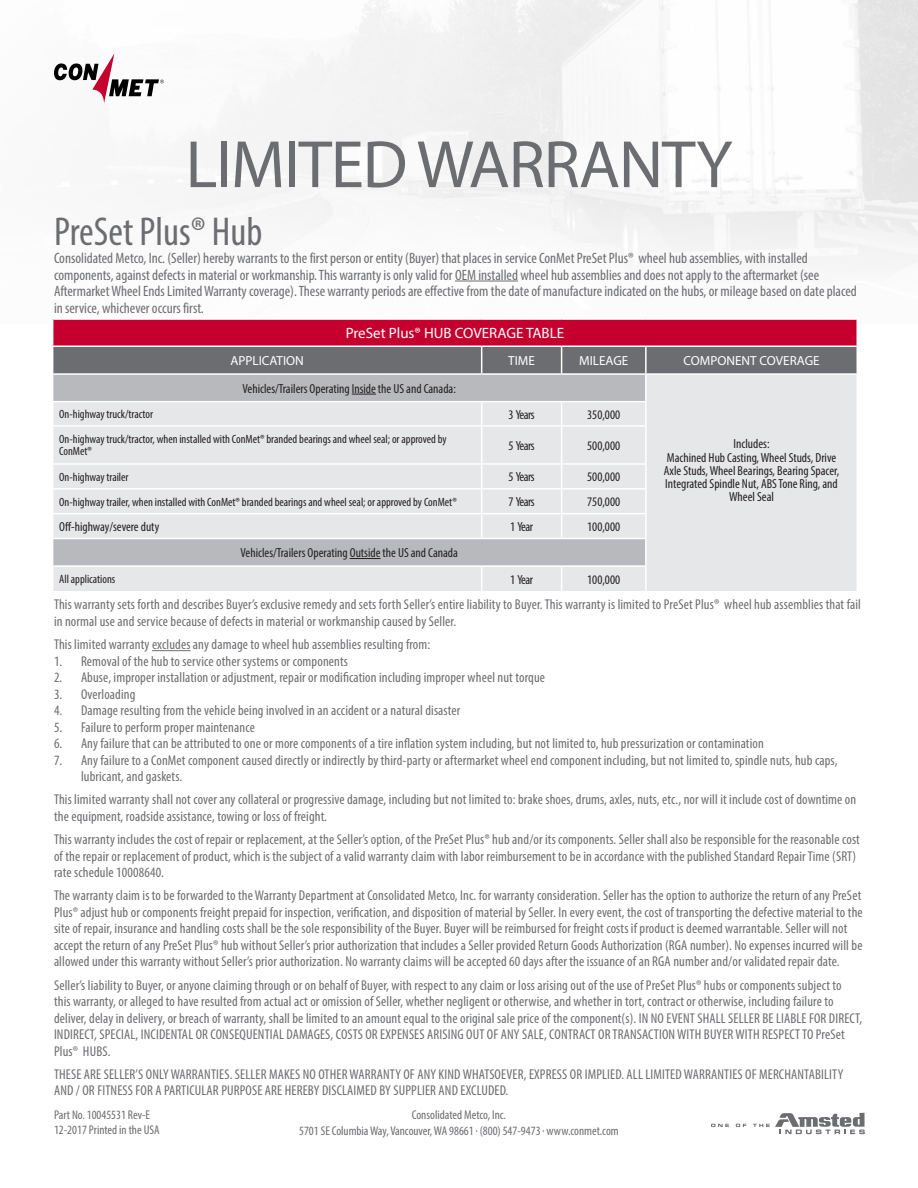
<style>
.page{position:relative;width:918px;height:1188px;background:#fff}
.page>*{position:absolute;margin:0;border:0;box-sizing:border-box;transform-origin:0 0}
.t1{font:67.5px "Myriad Pro";letter-spacing:-.02em;color:#6c6d70}
.t2{font:condensed 40.5px "Myriad Pro";color:#6c6d70}
.t3{font:condensed 15px/16.5px "Myriad Pro";color:#6c6d70}
.t4{font:15px "Myriad Pro";color:#fff}
.t5{font:condensed 14.25px/16.5px "Myriad Pro";letter-spacing:.01em;color:#6c6d70}
.t6{font:condensed 13.2px/13.2px "Myriad Pro";color:#231f20;text-align:center}
.t7{font:13.2px "Myriad Pro";color:#fff}
.t8{font:condensed 12.75px "Myriad Pro";color:#6c6d70}
.t9{font:condensed 12px/12px "Myriad Pro";color:#231f20}
.s1{font-size:7.5px}
</style>
<div class="page">
<svg style="left:53px;top:426px;width:804px;height:165px;background:#e0e1e3"></svg>
<hr style="left:52px;top:425px;width:430px;height:2px;background:#fff">
<hr style="left:482px;top:425px;width:80px;height:2px;background:#fff">
<hr style="left:481px;top:427px;width:1px;height:36px;background:#fff">
<hr style="left:562px;top:425px;width:85px;height:2px;background:#fff">
<hr style="left:561px;top:427px;width:1px;height:36px;background:#fff">
<hr style="left:645px;top:427px;width:2px;height:36px;background:#fff">
<hr style="left:52px;top:463px;width:430px;height:2px;background:#fff">
<hr style="left:482px;top:463px;width:80px;height:2px;background:#fff">
<hr style="left:562px;top:463px;width:85px;height:2px;background:#fff">
<hr style="left:645px;top:465px;width:2px;height:23px;background:#fff">
<hr style="left:52px;top:488px;width:430px;height:2px;background:#fff">
<hr style="left:482px;top:488px;width:80px;height:2px;background:#fff">
<hr style="left:562px;top:488px;width:85px;height:2px;background:#fff">
<hr style="left:645px;top:490px;width:2px;height:23px;background:#fff">
<hr style="left:52px;top:513px;width:430px;height:1px;background:#fff">
<hr style="left:482px;top:513px;width:80px;height:1px;background:#fff">
<svg style="left:481px;top:465px;width:1px;height:73px"></svg>
<hr style="left:562px;top:513px;width:85px;height:1px;background:#fff">
<svg style="left:561px;top:465px;width:1px;height:73px"></svg>
<hr style="left:645px;top:514px;width:2px;height:24px;background:#fff">
<hr style="left:52px;top:538px;width:430px;height:1px;background:#fff">
<hr style="left:482px;top:538px;width:80px;height:1px;background:#fff">
<hr style="left:562px;top:538px;width:85px;height:1px;background:#fff">
<hr style="left:645px;top:539px;width:2px;height:26px;background:#fff">
<hr style="left:52px;top:565px;width:430px;height:2px;background:#fff">
<hr style="left:482px;top:565px;width:80px;height:2px;background:#fff">
<svg style="left:481px;top:567px;width:1px;height:24px"></svg>
<hr style="left:562px;top:565px;width:85px;height:2px;background:#fff">
<svg style="left:561px;top:567px;width:1px;height:24px"></svg>
<hr style="left:645px;top:567px;width:2px;height:24px;background:#fff">
<svg style="left:52px;top:320px;width:805px;height:106px;background:#b98a97"></svg>
<hr style="left:350px;top:558px;width:30px;height:1px;background:#231f20">
<svg style="left:54px;top:54px;width:110px;height:50px"></svg>
<svg style="left:711px;top:1124px;width:18px;height:3px"></svg>
<svg style="left:736px;top:1124px;width:10px;height:3px"></svg>
<svg style="left:753px;top:1113px;width:112px;height:21px"></svg>
<hr style="left:455px;top:281px;width:63px;height:1px;background:#6c6d70">
<hr style="left:152px;top:650px;width:39px;height:1px;background:#6c6d70">
<p class="t1" style="left:186px;top:123px;width:548px">LIMITED WARRANTY</p>
<p class="t2" style="left:54px;top:207px;width:210px">PreSet Plus® Hub</p>
<p class="t3" style="left:54px;top:250px;width:804px">Consolidated Metco, Inc. (Seller) hereby warrants to the first person or entity (Buyer) that places in service ConMet PreSet Plus® wheel hub assemblies, with installed components, against defects in material or workmanship. This warranty is only valid for OEM installed wheel hub assemblies and does not apply to the aftermarket (see Aftermarket Wheel Ends Limited Warranty coverage). These warranty periods are effective from the date of manufacture indicated on the hubs, or mileage based on date placed in service, whichever occurs first.</p>
<p class="t4" style="left:346px;top:324px;width:220px">PreSet Plus® HUB COVERAGE TABLE</p>
<p class="t7" style="left:230px;top:353px;width:75px">APPLICATION</p>
<p class="t7" style="left:508px;top:353px;width:28px">TIME</p>
<p class="t7" style="left:579px;top:353px;width:51px">MILEAGE</p>
<p class="t7" style="left:683px;top:353px;width:138px">COMPONENT COVERAGE</p>
<p class="t6" style="left:243px;top:382px;width:215px">Vehicles/Trailers Operating Inside the US and Canada:</p>
<p class="t9" style="left:59px;top:408px;width:95px">On-highway truck/tractor</p>
<p class="t6" style="left:509px;top:408px;width:28px">3 Years</p>
<p class="t6" style="left:587px;top:408px;width:34px">350,000</p>
<p class="t9" style="left:59px;top:433px;width:389px">On-highway truck/tractor, when installed with ConMet® branded bearings and wheel seal; or approved by<br>ConMet®</p>
<p class="t6" style="left:509px;top:439px;width:28px">5 Years</p>
<p class="t6" style="left:587px;top:439px;width:34px">500,000</p>
<p class="t9" style="left:59px;top:471px;width:71px">On-highway trailer</p>
<p class="t6" style="left:509px;top:470px;width:28px">5 Years</p>
<p class="t6" style="left:587px;top:470px;width:34px">500,000</p>
<p class="t9" style="left:59px;top:496px;width:399px">On-highway trailer, when installed with ConMet® branded bearings and wheel seal; or approved by ConMet®</p>
<p class="t6" style="left:509px;top:495px;width:28px">7 Years</p>
<p class="t6" style="left:587px;top:495px;width:34px">750,000</p>
<p class="t6" style="left:59px;top:520px;width:102px">Off-highway/severe duty</p>
<p class="t6" style="left:510px;top:520px;width:24px">1 Year</p>
<p class="t6" style="left:587px;top:520px;width:34px">100,000</p>
<p class="t6" style="left:241px;top:546px;width:219px">Vehicles/Trailers Operating Outside the US and Canada</p>
<p class="t9" style="left:59px;top:573px;width:58px">All applications</p>
<p class="t6" style="left:510px;top:573px;width:24px">1 Year</p>
<p class="t6" style="left:587px;top:573px;width:34px">100,000</p>
<p class="t6" style="left:734px;top:437px;width:37px">Includes:</p>
<p class="t6" style="left:664px;top:450px;width:177px">Machined Hub Casting, Wheel Studs, Drive Axle Studs, Wheel Bearings, Bearing Spacer, Integrated Spindle Nut, ABS Tone Ring, and Wheel Seal</p>
<p class="t5" style="left:54px;top:596px;width:809px">This warranty sets forth and describes Buyer’s exclusive remedy and sets forth Seller’s entire liability to Buyer. This warranty is limited to PreSet Plus® wheel hub assemblies that fail in normal use and service because of defects in material or workmanship caused by Seller.</p>
<p class="t5" style="left:54px;top:636px;width:378px">This limited warranty excludes any damage to wheel hub assemblies resulting from:</p>
<p class="t5" style="left:54px;top:653px;width:295px">1. Removal of the hub to service other systems or components</p>
<p class="t5" style="left:54px;top:669px;width:493px">2. Abuse, improper installation or adjustment, repair or modification including improper wheel nut torque</p>
<p class="t5" style="left:54px;top:686px;width:83px">3. Overloading</p>
<p class="t5" style="left:54px;top:702px;width:408px">4. Damage resulting from the vehicle being involved in an accident or a natural disaster</p>
<p class="t5" style="left:54px;top:719px;width:202px">5. Failure to perform proper maintenance</p>
<p class="t5" style="left:54px;top:735px;width:711px">6. Any failure that can be attributed to one or more components of a tire inflation system including, but not limited to, hub pressurization or contamination</p>
<p class="t5" style="left:81px;top:752px;width:758px;text-indent:-27px">7. Any failure to a ConMet component caused directly or indirectly by third-party or aftermarket wheel end component including, but not limited to, spindle nuts, hub caps, lubricant, and gaskets.</p>
<p class="t5" style="left:54px;top:791px;width:804px">This limited warranty shall not cover any collateral or progressive damage, including but not limited to: brake shoes, drums, axles, nuts, etc., nor will it include cost of downtime on the equipment, roadside assistance, towing or loss of freight.</p>
<p class="t5" style="left:54px;top:831px;width:807px">This warranty includes the cost of repair or replacement, at the Seller’s option, of the PreSet Plus® hub and/or its components. Seller shall also be responsible for the reasonable cost of the repair or replacement of product, which is the subject of a valid warranty claim with labor reimbursement to be in accordance with the published Standard Repair Time (SRT) rate schedule 10008640.</p>
<p class="t5" style="left:54px;top:887px;width:810px">The warranty claim is to be forwarded to the Warranty Department at Consolidated Metco, Inc. for warranty consideration. Seller has the option to authorize the return of any PreSet Plus® adjust hub or components freight prepaid for inspection, verification, and disposition of material by Seller. In every event, the cost of transporting the defective material to the site of repair, insurance and handling costs shall be the sole responsibility of the Buyer. Buyer will be reimbursed for freight costs if product is deemed warrantable. Seller will not accept the return of any PreSet Plus® hub without Seller’s prior authorization that includes a Seller provided Return Goods Authorization (RGA number). No expenses incurred will be allowed under this warranty without Seller’s prior authorization. No warranty claims will be accepted 60 days after the issuance of an RGA number and/or validated repair date.</p>
<p class="t5" style="left:54px;top:977px;width:810px">Seller’s liability to Buyer, or anyone claiming through or on behalf of Buyer, with respect to any claim or loss arising out of the use of PreSet Plus® hubs or components subject to<br>this warranty, or alleged to have resulted from actual act or omission of Seller, whether negligent or otherwise, and whether in tort, contract or otherwise, including failure to deliver, delay in delivery, or breach of warranty, shall be limited to an amount equal to the original sale price of the component(s). IN NO EVENT SHALL SELLER BE LIABLE FOR DIRECT, INDIRECT, SPECIAL, INCIDENTAL OR CONSEQUENTIAL DAMAGES, COSTS OR EXPENSES ARISING OUT OF ANY SALE, CONTRACT OR TRANSACTION WITH BUYER WITH RESPECT TO PreSet Plus® HUBS.</p>
<p class="t5" style="left:54px;top:1066px;width:791px">THESE ARE SELLER’S ONLY WARRANTIES. SELLER MAKES NO OTHER WARRANTY OF ANY KIND WHATSOEVER, EXPRESS OR IMPLIED. ALL LIMITED WARRANTIES OF MERCHANTABILITY<br>AND / OR FITNESS FOR A PARTICULAR PURPOSE ARE HEREBY DISCLAIMED BY SUPPLIER AND EXCLUDED.</p>
<p class="t8" style="left:54px;top:1107px;width:98px">Part No. 10045531 Rev-E</p>
<p class="t8" style="left:54px;top:1122px;width:107px">12-2017 Printed in the USA</p>
<p class="t8" style="left:412px;top:1107px;width:96px">Consolidated Metco, Inc.</p>
<p class="t8" style="left:299px;top:1123px;width:321px">5701 SE Columbia Way, Vancouver, WA 98661 <span class="s1">•</span> (800) 547-9473 <span class="s1">•</span> www.conmet.com</p>
</div>
